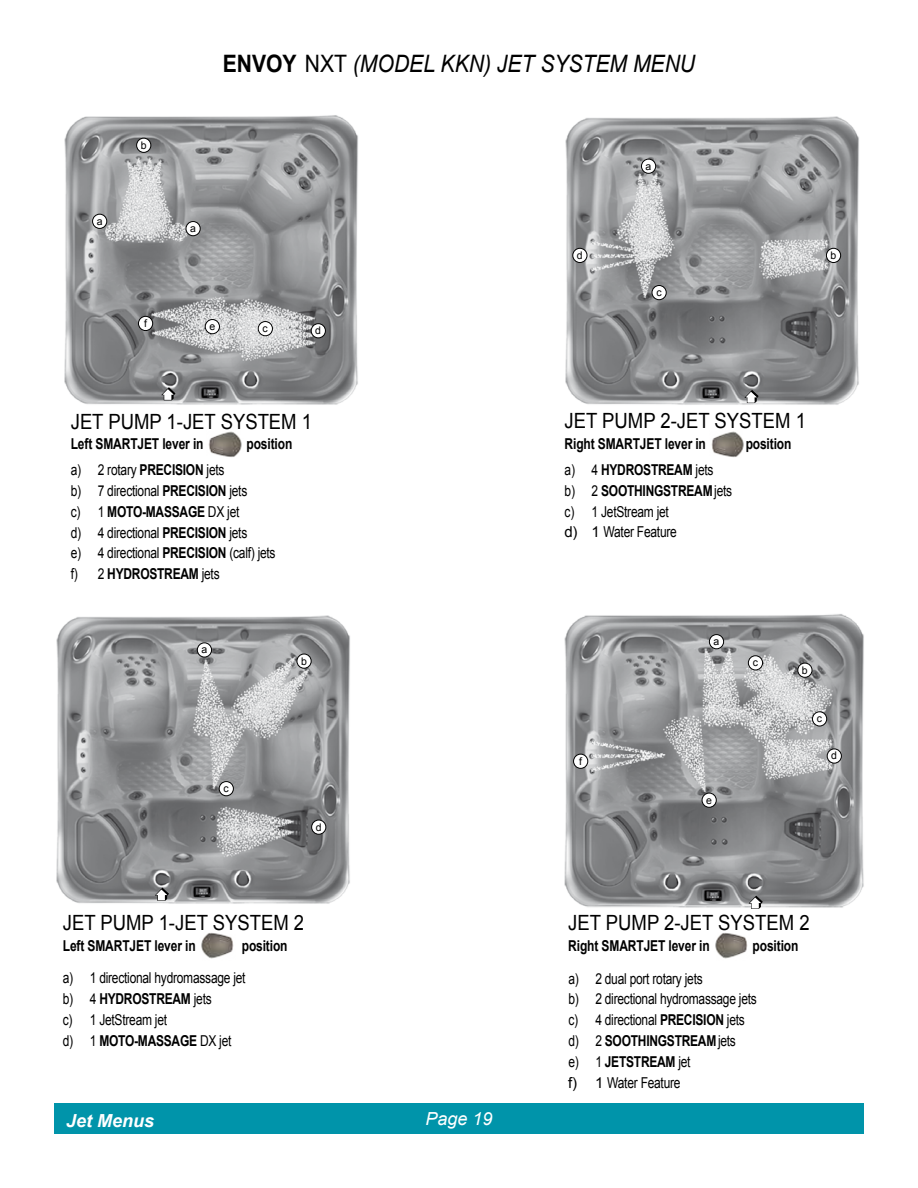
<style>
.page{position:relative;width:918px;height:1188px;background:#fff}
.page>*{position:absolute;margin:0;border:0;box-sizing:border-box;transform-origin:0 0}
.t1{font:italic 24px "Arial";color:#000;scale:.88 1}
.t2{font:21px "Arial";color:#000;scale:.88 1}
.t3{font:italic 700 18px "Arial";color:#fff}
.t4{font:italic 18px "Arial";color:#fff}
.t5{font:15px/20.9px "Arial";letter-spacing:-.02em;color:#000;scale:.8 1}
.t6{font:700 15px "Arial";letter-spacing:-.01em;color:#000;scale:.8 1}
.t7{font:10.5px "Arial";color:#000}
.s1{font-weight:700;font-style:normal}
.s2{font-style:normal}
.s3{font-weight:700}
</style>
<div class="page">
<div style="left:54px;top:1103px;width:810px;height:31px;background:#0094aa"></div>
<img style="left:564px;top:614px;width:300px;height:294px">
<img style="left:565px;top:116px;width:294px;height:289px">
<img style="left:56px;top:615px;width:294px;height:289px">
<img style="left:64px;top:115px;width:294px;height:290px">
<img style="left:201px;top:932px;width:33px;height:27px">
<img style="left:208px;top:431px;width:34px;height:26px">
<img style="left:711px;top:431px;width:33px;height:27px">
<img style="left:715px;top:932px;width:33px;height:27px">
<svg style="left:744px;top:390px;width:15px;height:13px"></svg>
<svg style="left:155px;top:888px;width:14px;height:13px"></svg>
<svg style="left:161px;top:387px;width:15px;height:13px"></svg>
<svg style="left:749px;top:896px;width:14px;height:13px"></svg>
<div style="left:93px;top:214px;width:14px;height:14px;background:#fff;border-radius:50%"></div>
<div style="left:92px;top:214px;width:15px;height:15px;border:1px solid #000;border-radius:50%"></div>
<div style="left:137px;top:138px;width:14px;height:14px;background:#fff;border-radius:50%"></div>
<div style="left:136px;top:138px;width:15px;height:15px;border:1px solid #000;border-radius:50%"></div>
<div style="left:258px;top:322px;width:14px;height:14px;background:#fff;border-radius:50%"></div>
<div style="left:258px;top:321px;width:15px;height:15px;border:1px solid #000;border-radius:50%"></div>
<div style="left:311px;top:324px;width:14px;height:14px;background:#fff;border-radius:50%"></div>
<div style="left:311px;top:323px;width:15px;height:15px;border:1px solid #000;border-radius:50%"></div>
<div style="left:205px;top:320px;width:14px;height:14px;background:#fff;border-radius:50%"></div>
<div style="left:205px;top:319px;width:15px;height:15px;border:1px solid #000;border-radius:50%"></div>
<div style="left:186px;top:222px;width:14px;height:14px;background:#fff;border-radius:50%"></div>
<div style="left:186px;top:221px;width:14px;height:15px;border:1px solid #000;border-radius:50%"></div>
<div style="left:641px;top:159px;width:15px;height:14px;background:#fff;border-radius:50%"></div>
<div style="left:641px;top:159px;width:15px;height:15px;border:1px solid #000;border-radius:50%"></div>
<div style="left:826px;top:248px;width:15px;height:15px;background:#fff;border-radius:50%"></div>
<div style="left:826px;top:248px;width:15px;height:15px;border:1px solid #000;border-radius:50%"></div>
<div style="left:652px;top:286px;width:14px;height:14px;background:#fff;border-radius:50%"></div>
<div style="left:652px;top:285px;width:14px;height:15px;border:1px solid #000;border-radius:50%"></div>
<div style="left:573px;top:248px;width:14px;height:15px;background:#fff;border-radius:50%"></div>
<div style="left:573px;top:248px;width:14px;height:15px;border:1px solid #000;border-radius:50%"></div>
<div style="left:197px;top:643px;width:15px;height:14px;background:#fff;border-radius:50%"></div>
<div style="left:197px;top:643px;width:15px;height:14px;border:1px solid #000;border-radius:50%"></div>
<div style="left:297px;top:654px;width:14px;height:14px;background:#fff;border-radius:50%"></div>
<div style="left:297px;top:654px;width:14px;height:14px;border:1px solid #000;border-radius:50%"></div>
<div style="left:219px;top:782px;width:14px;height:14px;background:#fff;border-radius:50%"></div>
<div style="left:219px;top:781px;width:15px;height:15px;border:1px solid #000;border-radius:50%"></div>
<div style="left:312px;top:820px;width:14px;height:14px;background:#fff;border-radius:50%"></div>
<div style="left:311px;top:820px;width:15px;height:14px;border:1px solid #000;border-radius:50%"></div>
<div style="left:709px;top:635px;width:15px;height:14px;background:#fff;border-radius:50%"></div>
<div style="left:709px;top:634px;width:15px;height:15px;border:1px solid #000;border-radius:50%"></div>
<div style="left:798px;top:663px;width:14px;height:14px;background:#fff;border-radius:50%"></div>
<div style="left:798px;top:663px;width:14px;height:15px;border:1px solid #000;border-radius:50%"></div>
<div style="left:748px;top:656px;width:15px;height:14px;background:#fff;border-radius:50%"></div>
<div style="left:748px;top:656px;width:15px;height:14px;border:1px solid #000;border-radius:50%"></div>
<div style="left:827px;top:749px;width:14px;height:14px;background:#fff;border-radius:50%"></div>
<div style="left:827px;top:749px;width:15px;height:14px;border:1px solid #000;border-radius:50%"></div>
<div style="left:574px;top:754px;width:14px;height:14px;background:#fff;border-radius:50%"></div>
<div style="left:573px;top:754px;width:15px;height:15px;border:1px solid #000;border-radius:50%"></div>
<div style="left:138px;top:316px;width:15px;height:15px;background:#fff;border-radius:50%"></div>
<div style="left:138px;top:316px;width:15px;height:15px;border:1px solid #000;border-radius:50%"></div>
<div style="left:812px;top:712px;width:15px;height:14px;background:#fff;border-radius:50%"></div>
<div style="left:812px;top:712px;width:15px;height:14px;border:1px solid #000;border-radius:50%"></div>
<div style="left:702px;top:793px;width:14px;height:14px;background:#fff;border-radius:50%"></div>
<div style="left:702px;top:793px;width:15px;height:15px;border:1px solid #000;border-radius:50%"></div>
<p class="t7" style="left:97px;top:214px;width:7px">a</p>
<p class="t7" style="left:141px;top:138px;width:7px">b</p>
<p class="t7" style="left:144px;top:316px;width:4px">f</p>
<h1 class="t1" style="left:223px;top:48px;width:538px"><span class="s1">ENVOY</span> <span class="s2">NXT</span> (MODEL KKN) JET SYSTEM MENU</h1>
<p class="t7" style="left:190px;top:222px;width:7px">a</p>
<p class="t7" style="left:209px;top:320px;width:7px">e</p>
<p class="t7" style="left:263px;top:322px;width:7px">c</p>
<p class="t7" style="left:315px;top:324px;width:7px">d</p>
<p class="t7" style="left:577px;top:248px;width:7px">d</p>
<p class="t7" style="left:646px;top:159px;width:7px">a</p>
<p class="t7" style="left:656px;top:285px;width:7px">c</p>
<p class="t7" style="left:831px;top:248px;width:7px">b</p>
<h2 class="t2" style="left:71px;top:408px;width:276px">JET PUMP 1-JET SYSTEM 1</h2>
<p class="t6" style="left:71px;top:434px;width:168px">Left SMARTJET lever in</p>
<p class="t6" style="left:247px;top:434px;width:59px">position</p>
<p class="t5" style="left:71px;top:460px;width:258px">a) 2 rotary <span class="s3">PRECISION</span> jets<br>b) 7 directional <span class="s3">PRECISION</span> jets<br>c) 1 <span class="s3">MOTO-MASSAGE</span> DX jet<br>d) 4 directional <span class="s3">PRECISION</span> jets<br>e) 4 directional <span class="s3">PRECISION</span> (calf) jets f) 2 <span class="s3">HYDROSTREAM</span> jets</p>
<p class="t7" style="left:201px;top:643px;width:7px">a</p>
<p class="t7" style="left:224px;top:782px;width:7px">c</p>
<p class="t7" style="left:301px;top:654px;width:7px">b</p>
<p class="t7" style="left:316px;top:820px;width:7px">d</p>
<h2 class="t2" style="left:565px;top:407px;width:276px">JET PUMP 2-JET SYSTEM 1</h2>
<p class="t6" style="left:565px;top:434px;width:178px">Right SMARTJET lever in</p>
<p class="t6" style="left:746px;top:434px;width:59px">position</p>
<p class="t5" style="left:565px;top:459px;width:211px">a) 4 <span class="s3">HYDROSTREAM</span> jets<br>b) 2 <span class="s3">SOOTHINGSTREAM</span>jets c) 1 JetStream jet<br>d) 1 Water Feature</p>
<p class="t7" style="left:579px;top:754px;width:4px">f</p>
<p class="t7" style="left:714px;top:635px;width:7px">a</p>
<p class="t7" style="left:753px;top:656px;width:7px">c</p>
<p class="t7" style="left:706px;top:793px;width:7px">e</p>
<p class="t7" style="left:802px;top:663px;width:7px">b</p>
<p class="t7" style="left:817px;top:712px;width:7px">c</p>
<p class="t7" style="left:831px;top:749px;width:7px">d</p>
<h2 class="t2" style="left:63px;top:909px;width:276px">JET PUMP 1-JET SYSTEM 2</h2>
<p class="t6" style="left:63px;top:935px;width:168px">Left SMARTJET lever in</p>
<p class="t6" style="left:242px;top:935px;width:59px">position</p>
<p class="t5" style="left:63px;top:968px;width:230px">a) 1 directional hydromassage jet b) 4 <span class="s3">HYDROSTREAM</span> jets<br>c) 1 JetStream jet<br>d) 1 <span class="s3">MOTO-MASSAGE</span> DX jet</p>
<p class="t3" style="left:66px;top:1108px;width:90px">Jet Menus</p>
<p class="t4" style="left:425px;top:1107px;width:69px">Page 19</p>
<h2 class="t2" style="left:568px;top:909px;width:276px">JET PUMP 2-JET SYSTEM 2</h2>
<p class="t6" style="left:568px;top:936px;width:178px">Right SMARTJET lever in</p>
<p class="t6" style="left:753px;top:936px;width:59px">position</p>
<p class="t5" style="left:568px;top:968px;width:237px">a) 2 dual port rotary jets<br>b) 2 directional hydromassage jets c) 4 directional <span class="s3">PRECISION</span> jets d) 2 <span class="s3">SOOTHINGSTREAM</span>jets<br>e) 1 <span class="s3">JETSTREAM</span> jet<br>f) 1 Water Feature</p>
</div>
